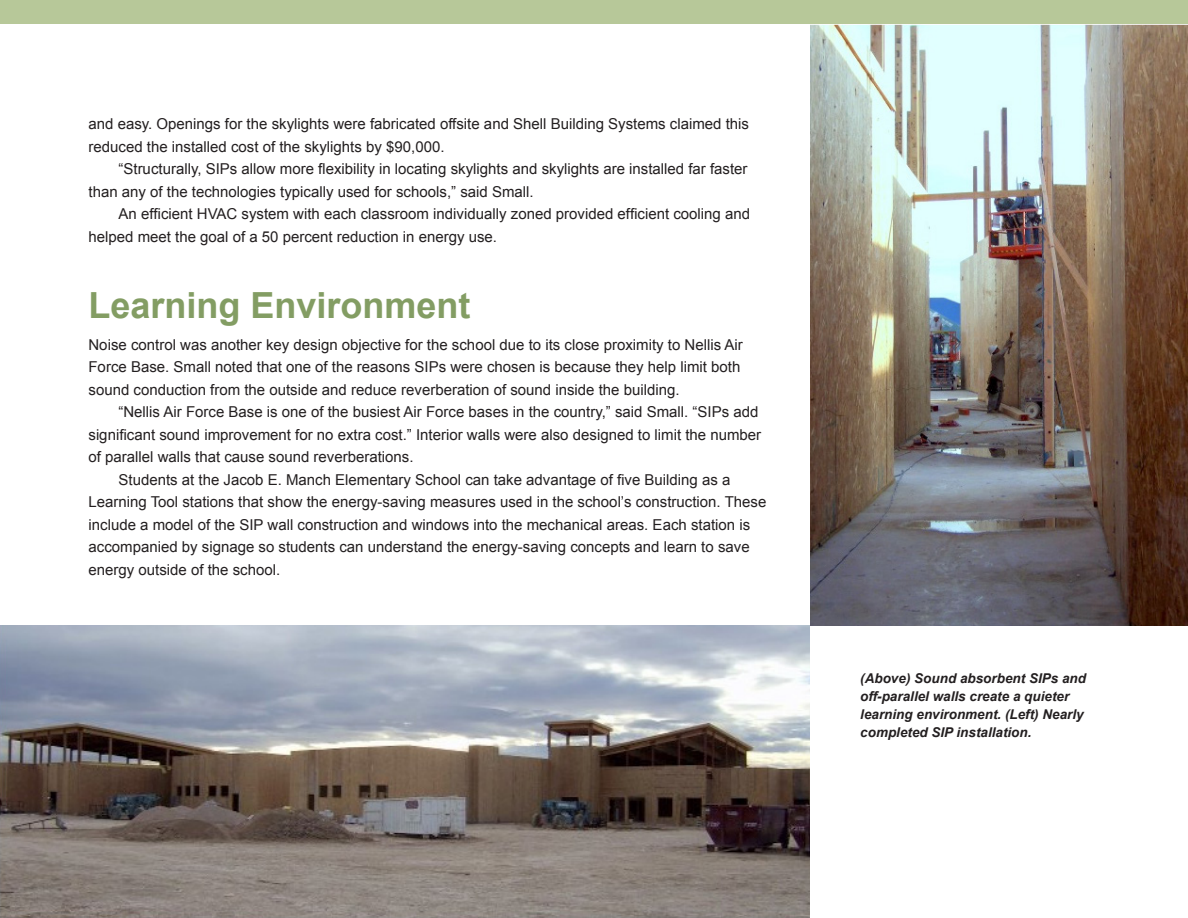
<style>
.page{position:relative;width:1188px;height:918px;background:#fff}
.page>*{position:absolute;margin:0;border:0;box-sizing:border-box;transform-origin:0 0}
.t1{font:700 36px "Arial";color:#839d63}
.t2{font:15px/22.5px "Arial";color:#231f20}
.t3{font:italic 700 13.5px/18px "Arial";color:#231f20}
</style>
<div class="page">
<div style="left:0;top:0;width:1188px;height:24px;background:#b7c899"></div>
<img style="left:810px;top:24px;width:378px;height:602px">
<img style="left:0;top:626px;width:810px;height:292px">
<p class="t2" style="left:88px;top:113px;width:662px">and easy. Openings for the skylights were fabricated offsite and Shell Building Systems claimed this reduced the installed cost of the skylights by $90,000.</p>
<p class="t2" style="left:88px;top:158px;width:661px;text-indent:30px">“Structurally, SIPs allow more flexibility in locating skylights and skylights are installed far faster than any of the technologies typically used for schools,” said Small.</p>
<p class="t2" style="left:88px;top:203px;width:663px;text-indent:30px">An efficient HVAC system with each classroom individually zoned provided efficient cooling and helped meet the goal of a 50 percent reduction in energy use.</p>
<p class="t1" style="left:88px;top:282px;width:384px">Learning Environment</p>
<p class="t2" style="left:88px;top:334px;width:656px">Noise control was another key design objective for the school due to its close proximity to Nellis Air<br>Force Base. Small noted that one of the reasons SIPs were chosen is because they help limit both sound conduction from the outside and reduce reverberation of sound inside the building.</p>
<p class="t2" style="left:88px;top:401px;width:674px;text-indent:30px">“Nellis Air Force Base is one of the busiest Air Force bases in the country,” said Small. “SIPs add significant sound improvement for no extra cost.” Interior walls were also designed to limit the number of parallel walls that cause sound reverberations.</p>
<p class="t2" style="left:88px;top:469px;width:679px;text-indent:30px">Students at the Jacob E. Manch Elementary School can take advantage of five Building as a Learning Tool stations that show the energy-saving measures used in the school’s construction. These include a model of the SIP wall construction and windows into the mechanical areas. Each station is accompanied by signage so students can understand the energy-saving concepts and learn to save energy outside of the school.</p>
<p class="t3" style="left:860px;top:670px;width:227px">(Above) Sound absorbent SIPs and off-parallel walls create a quieter learning environment. (Left) Nearly completed SIP installation.</p>
</div>
